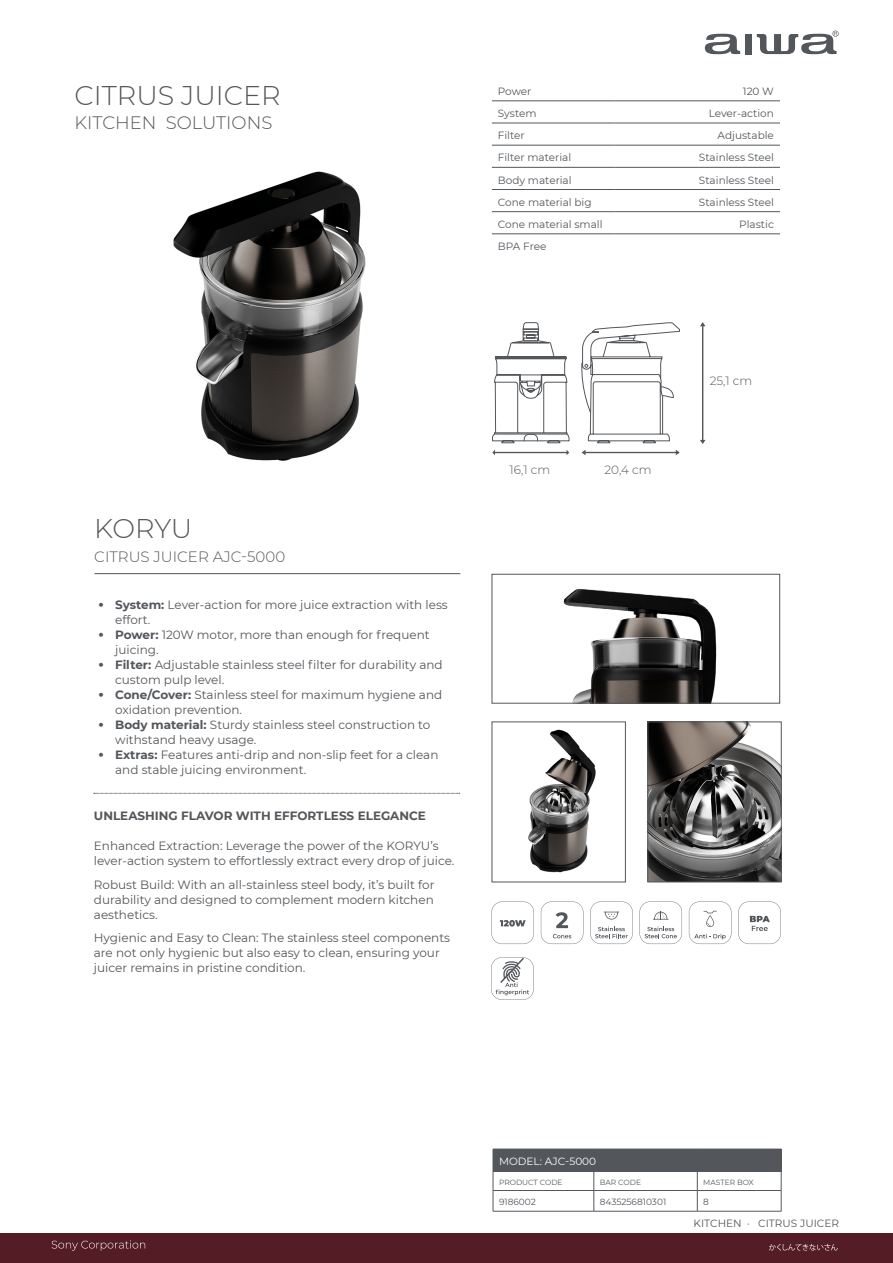
<style>
.page{position:relative;width:893px;height:1263px;background:#fff}
.page>*{position:absolute;margin:0;border:0;box-sizing:border-box;transform-origin:0 0}
.t1{font:300 27px "Montserrat";color:#53565a}
.t2{font:300 18px "Montserrat";color:#53565a}
.t3{font:300 15px "Montserrat";color:#53565a}
.t4{font:12px/15px "Montserrat";color:#53565a}
.t5{font:700 12px "Montserrat";color:#53565a}
.t6{font:300 12px "Montserrat";color:#53565a}
.t7{font:10.5px "Montserrat";color:#53565a}
.t8{font:10.5px "Montserrat";color:#fff}
.t9{font:9px "Montserrat";color:#53565a}
.t10{font:7.5px "Montserrat";color:#53565a}
.s1{font-family:"Arial";font-weight:900}
.s2{font-weight:700}
</style>
<div class="page">
<div style="left:0;top:1233px;width:893px;height:30px;background:#541d26"></div>
<svg style="left:705px;top:33px;width:35px;height:21px"></svg>
<div style="left:745px;top:34px;width:7px;height:20px;background:#53565a"></div>
<svg style="left:757px;top:31px;width:82px;height:23px"></svg>
<svg style="left:769px;top:1244px;width:69px;height:7px"></svg>
<img style="left:563px;top:588px;width:154px;height:113px">
<div style="left:492px;top:574px;width:288px;height:129px;border:1px solid #53565a"></div>
<hr style="left:94px;top:573px;width:366px;height:1px;background:#53565a">
<img style="left:528px;top:729px;width:68px;height:144px">
<img style="left:650px;top:724px;width:129px;height:156px">
<div style="left:648px;top:722px;width:133px;height:160px;border:1px solid #53565a"></div>
<div style="left:494px;top:452px;width:73px;height:1px;border:1px solid #53565a"></div>
<div style="left:585px;top:452px;width:93px;height:1px;border:1px solid #53565a"></div>
<svg style="left:676px;top:450px;width:4px;height:5px"></svg>
<div style="left:702px;top:325px;width:1px;height:117px;border:1px solid #53565a"></div>
<svg style="left:700px;top:440px;width:5px;height:4px"></svg>
<svg style="left:700px;top:322px;width:5px;height:4px"></svg>
<img style="left:173px;top:171px;width:193px;height:290px">
<svg style="left:94px;top:793px;width:366px;height:1px"></svg>
<svg style="left:492px;top:322px;width:77px;height:121px"></svg>
<svg style="left:581px;top:322px;width:99px;height:121px"></svg>
<div style="left:493px;top:1149px;width:288px;height:22px;background:#53565a"></div>
<hr style="left:493px;top:1171px;width:101px;height:1px;background:#53565a">
<hr style="left:594px;top:1171px;width:103px;height:1px;background:#53565a">
<hr style="left:697px;top:1171px;width:84px;height:1px;background:#53565a">
<hr style="left:493px;top:1190px;width:101px;height:1px;background:#53565a">
<svg style="left:493px;top:1172px;width:1px;height:39px"></svg>
<hr style="left:594px;top:1190px;width:103px;height:1px;background:#53565a">
<svg style="left:594px;top:1172px;width:1px;height:39px"></svg>
<hr style="left:697px;top:1190px;width:84px;height:1px;background:#53565a">
<svg style="left:697px;top:1172px;width:1px;height:39px"></svg>
<svg style="left:781px;top:1149px;width:1px;height:62px"></svg>
<hr style="left:493px;top:1211px;width:101px;height:1px;background:#53565a">
<hr style="left:594px;top:1211px;width:103px;height:1px;background:#53565a">
<hr style="left:697px;top:1211px;width:84px;height:1px;background:#53565a">
<hr style="left:492px;top:101px;width:122px;height:1px;background:#53565a">
<hr style="left:614px;top:101px;width:166px;height:1px;background:#53565a">
<hr style="left:492px;top:123px;width:122px;height:1px;background:#53565a">
<hr style="left:614px;top:123px;width:166px;height:1px;background:#53565a">
<hr style="left:492px;top:145px;width:122px;height:1px;background:#53565a">
<hr style="left:614px;top:145px;width:166px;height:1px;background:#53565a">
<hr style="left:492px;top:167px;width:122px;height:1px;background:#53565a">
<hr style="left:614px;top:167px;width:166px;height:1px;background:#53565a">
<hr style="left:492px;top:189px;width:122px;height:1px;background:#53565a">
<hr style="left:614px;top:189px;width:166px;height:1px;background:#53565a">
<hr style="left:492px;top:211px;width:122px;height:1px;background:#53565a">
<hr style="left:614px;top:211px;width:166px;height:1px;background:#53565a">
<hr style="left:492px;top:234px;width:122px;height:1px;background:#53565a">
<hr style="left:614px;top:234px;width:166px;height:1px;background:#53565a">
<svg style="left:689px;top:901px;width:42px;height:43px"></svg>
<svg style="left:491px;top:901px;width:43px;height:43px"></svg>
<svg style="left:541px;top:901px;width:42px;height:43px"></svg>
<svg style="left:590px;top:901px;width:43px;height:43px"></svg>
<svg style="left:639px;top:901px;width:43px;height:43px"></svg>
<svg style="left:491px;top:957px;width:43px;height:43px"></svg>
<svg style="left:738px;top:901px;width:43px;height:43px"></svg>
<svg style="left:52px;top:1240px;width:93px;height:11px"></svg>
<h1 class="t1" style="left:74px;top:77px;width:208px">CITRUS JUICER</h1>
<h2 class="t2" style="left:74px;top:110px;width:199px">KITCHEN SOLUTIONS</h2>
<p class="t7" style="left:498px;top:84px;width:35px">Power</p>
<p class="t7" style="left:743px;top:84px;width:33px">120 W</p>
<p class="t7" style="left:498px;top:106px;width:40px">System</p>
<p class="t7" style="left:709px;top:106px;width:67px">Lever-action</p>
<p class="t7" style="left:498px;top:128px;width:28px">Filter</p>
<p class="t7" style="left:718px;top:128px;width:58px">Adjustable</p>
<p class="t7" style="left:498px;top:150px;width:75px">Filter material</p>
<p class="t7" style="left:699px;top:150px;width:77px">Stainless Steel</p>
<p class="t7" style="left:498px;top:173px;width:75px">Body material</p>
<p class="t7" style="left:699px;top:173px;width:77px">Stainless Steel</p>
<p class="t7" style="left:498px;top:195px;width:95px">Cone material big</p>
<p class="t7" style="left:699px;top:195px;width:77px">Stainless Steel</p>
<p class="t7" style="left:498px;top:217px;width:106px">Cone material small</p>
<p class="t7" style="left:739px;top:217px;width:36px">Plastic</p>
<p class="t7" style="left:498px;top:239px;width:50px">BPA Free</p>
<h1 class="t1" style="left:94px;top:510px;width:100px">KORYU</h1>
<p class="t3" style="left:94px;top:546px;width:192px">CITRUS JUICER AJC-5000</p>
<p class="t4" style="left:115px;top:597px;width:334px;text-indent:-17px"><span class="s1">•</span> <span class="s2">System:</span> Lever-action for more juice extraction with less effort.</p>
<p class="t4" style="left:115px;top:627px;width:316px;text-indent:-17px"><span class="s1">•</span> <span class="s2">Power:</span> 120W motor, more than enough for frequent juicing.</p>
<p class="t4" style="left:115px;top:657px;width:329px;text-indent:-17px"><span class="s1">•</span> <span class="s2">Filter:</span> Adjustable stainless steel filter for durability and custom pulp level.</p>
<p class="t4" style="left:115px;top:687px;width:329px;text-indent:-17px"><span class="s1">•</span> <span class="s2">Cone/Cover:</span> Stainless steel for maximum hygiene and oxidation prevention.</p>
<p class="t4" style="left:115px;top:717px;width:317px;text-indent:-17px"><span class="s1">•</span> <span class="s2">Body material:</span> Sturdy stainless steel construction to withstand heavy usage.</p>
<p class="t4" style="left:115px;top:747px;width:325px;text-indent:-17px"><span class="s1">•</span> <span class="s2">Extras:</span> Features anti-drip and non-slip feet for a clean and stable juicing environment.</p>
<p class="t5" style="left:94px;top:807px;width:334px">UNLEASHING FLAVOR WITH EFFORTLESS ELEGANCE</p>
<p class="t4" style="left:94px;top:838px;width:362px">Enhanced Extraction: Leverage the power of the KORYU’s lever-action system to effortlessly extract every drop of juice.</p>
<p class="t4" style="left:94px;top:877px;width:342px;text-align:justify">Robust Build: With an all-stainless steel body, it’s built for durability and designed to complement modern kitchen aesthetics.</p>
<p class="t4" style="left:94px;top:930px;width:358px">Hygienic and Easy to Clean: The stainless steel components are not only hygienic but also easy to clean, ensuring your juicer remains in pristine condition.</p>
<p class="t6" style="left:509px;top:461px;width:42px">16,1 cm</p>
<p class="t6" style="left:605px;top:461px;width:49px">20,4 cm</p>
<p class="t6" style="left:710px;top:372px;width:44px">25,1 cm</p>
<p class="t8" style="left:499px;top:1154px;width:99px">MODEL: AJC-5000</p>
<p class="t10" style="left:499px;top:1177px;width:65px">PRODUCT CODE</p>
<p class="t10" style="left:600px;top:1177px;width:43px">BAR CODE</p>
<p class="t10" style="left:703px;top:1177px;width:52px">MASTER BOX</p>
<p class="t9" style="left:499px;top:1196px;width:38px">9186002</p>
<p class="t9" style="left:600px;top:1196px;width:68px">8435256810301</p>
<p class="t9" style="left:703px;top:1196px;width:7px">8</p>
<p class="t7" style="left:694px;top:1215px;width:147px">KITCHEN · CITRUS JUICER</p>
</div>
